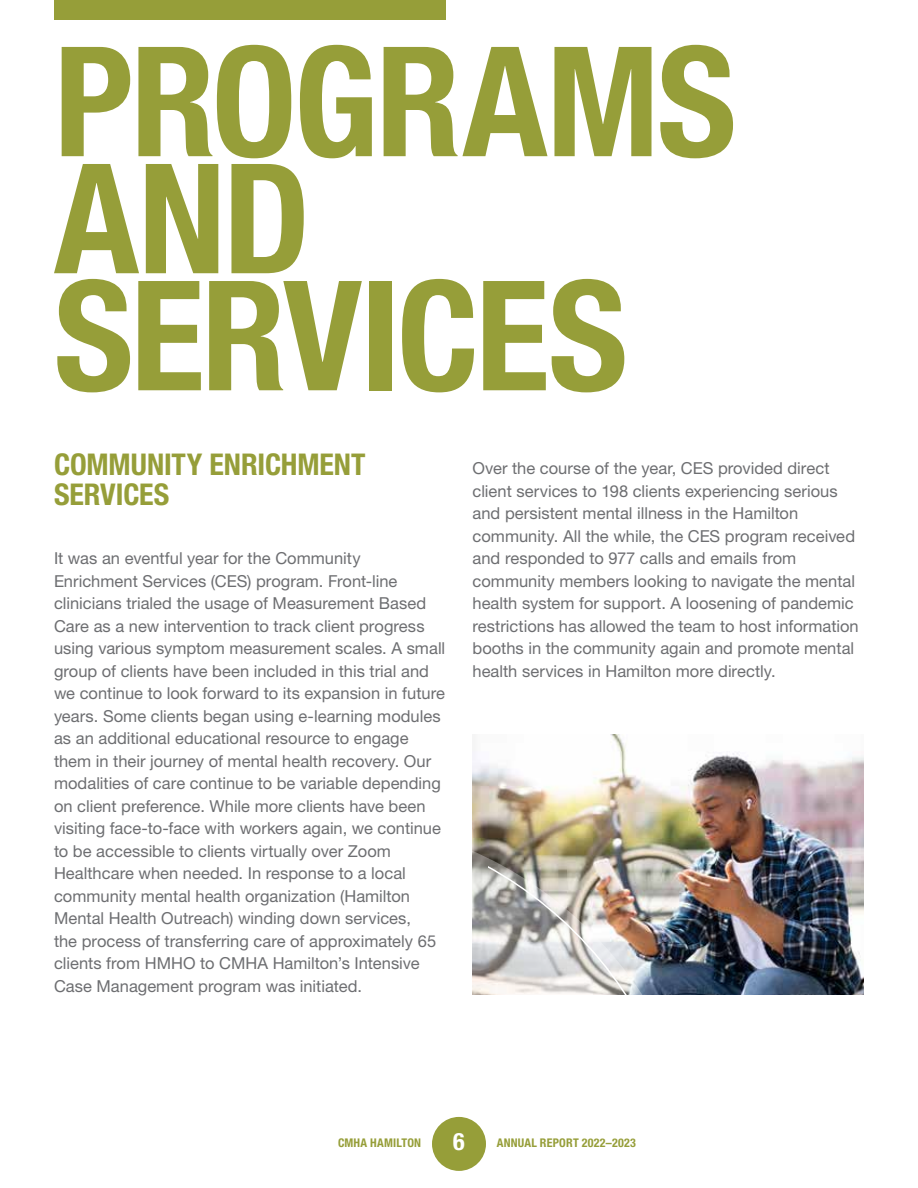
<style>
.page{position:relative;width:918px;height:1188px;background:#fff}
.page>*{position:absolute;margin:0;border:0;box-sizing:border-box;transform-origin:0 0}
.t1{font:700 condensed 153px/117px "Helvetica Neue LT Std";letter-spacing:-.015em;color:#969e39}
.t2{font:700 condensed 30px/30px "Helvetica Neue LT Std";letter-spacing:-.005em;color:#969e39}
.t3{font:700 condensed 24px "Helvetica Neue LT Std";color:#fff}
.t4{font:16.5px/22.5px "Helvetica Neue LT Std";color:#6d6e71}
.t5{font:700 condensed 12px "Helvetica Neue LT Std";letter-spacing:.02em;color:#969e39}
</style>
<div class="page">
<img style="left:472px;top:735px;width:392px;height:259px">
<div style="left:54px;top:0;width:392px;height:19px;background:#969e39"></div>
<img style="left:472px;top:819px;width:233px;height:176px">
<img style="left:488px;top:817px;width:202px;height:178px">
<div style="left:432px;top:1117px;width:54px;height:54px;background:#969e39;border-radius:50%"></div>
<h1 class="t1" style="left:54px;top:41px;width:684px">PROGRAMS<br>AND<br>SERVICES</h1>
<h2 class="t2" style="left:54px;top:449px;width:313px">COMMUNITY ENRICHMENT<br>SERVICES</h2>
<p class="t4" style="left:54px;top:547px;width:393px">It was an eventful year for the Community Enrichment Services (CES) program. Front-line clinicians trialed the usage of Measurement Based Care as a new intervention to track client progress using various symptom measurement scales. A small group of clients have been included in this trial and we continue to look forward to its expansion in future years. Some clients began using e-learning modules as an additional educational resource to engage them in their journey of mental health recovery. Our modalities of care continue to be variable depending on client preference. While more clients have been visiting face-to-face with workers again, we continue to be accessible to clients virtually over Zoom Healthcare when needed. In response to a local community mental health organization (Hamilton Mental Health Outreach) winding down services,<br>the process of transferring care of approximately 65 clients from HMHO to CMHA Hamilton’s Intensive Case Management program was initiated.</p>
<p class="t4" style="left:473px;top:457px;width:388px">Over the course of the year, CES provided direct client services to 198 clients experiencing serious and persistent mental illness in the Hamilton community. All the while, the CES program received and responded to 977 calls and emails from community members looking to navigate the mental health system for support. A loosening of pandemic restrictions has allowed the team to host information booths in the community again and promote mental health services in Hamilton more directly.</p>
<p class="t5" style="left:338px;top:1136px;width:85px">CMHA HAMILTON</p>
<h3 class="t3" style="left:453px;top:1127px;width:13px">6</h3>
<p class="t5" style="left:497px;top:1136px;width:141px">ANNUAL REPORT 2022–2023</p>
</div>
